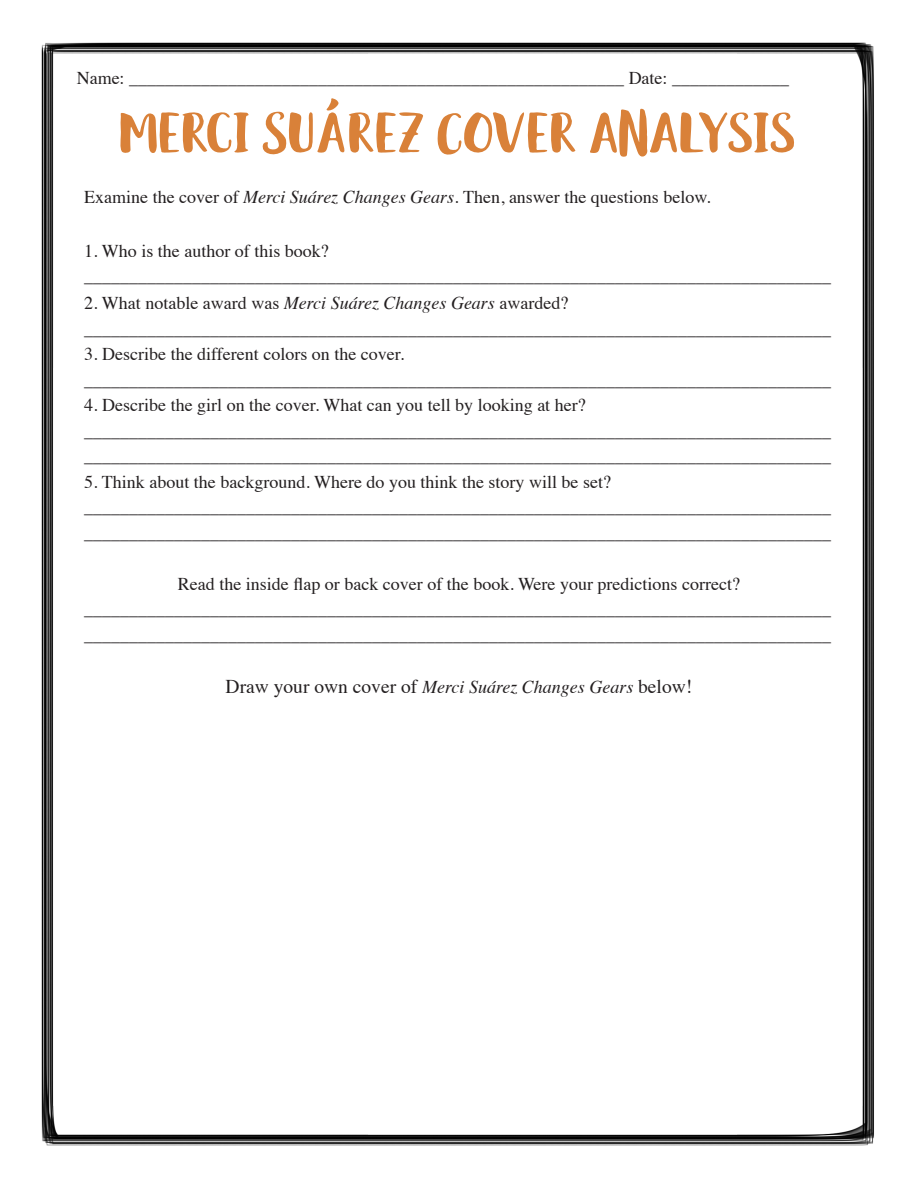
<style>
.page{position:relative;width:918px;height:1188px;background:#fff}
.page>*{position:absolute;margin:0;border:0;box-sizing:border-box;transform-origin:0 0}
.t1{font:60px "Black And White Display";color:#d98139}
.t2{font:19.5px "Times";color:#231f20}
.t3{font:18px "Times";color:#231f20}
.s1{font-style:italic}
.s2{font-style:italic;font-size:18px}
</style>
<div class="page">
<img style="left:41px;top:42px;width:833px;height:1104px">
<p class="t3" style="left:77px;top:61px;width:714px">Name: _______________________________________________________ Date: _____________</p>
<p class="t1" style="left:121px;top:96px;width:678px">MERCI SUÁREZ COVER ANALYSIS</p>
<p class="t3" style="left:84px;top:180px;width:628px">Examine the cover of <span class="s1">Merci Suárez Changes Gears</span>. Then, answer the questions below.</p>
<p class="t3" style="left:84px;top:234px;width:246px">1. Who is the author of this book?</p>
<p class="t3" style="left:84px;top:259px;width:749px">___________________________________________________________________________________</p>
<p class="t3" style="left:84px;top:286px;width:486px">2. What notable award was <span class="s1">Merci Suárez Changes Gears</span> awarded?</p>
<p class="t3" style="left:84px;top:312px;width:749px">___________________________________________________________________________________</p>
<p class="t3" style="left:84px;top:337px;width:322px">3. Describe the different colors on the cover.</p>
<p class="t3" style="left:84px;top:363px;width:749px">___________________________________________________________________________________</p>
<p class="t3" style="left:84px;top:388px;width:503px">4. Describe the girl on the cover. What can you tell by looking at her?</p>
<p class="t3" style="left:84px;top:414px;width:749px">___________________________________________________________________________________</p>
<p class="t3" style="left:84px;top:439px;width:749px">___________________________________________________________________________________</p>
<p class="t3" style="left:84px;top:465px;width:528px">5. Think about the background. Where do you think the story will be set?</p>
<p class="t3" style="left:84px;top:490px;width:749px">___________________________________________________________________________________</p>
<p class="t3" style="left:84px;top:516px;width:749px">___________________________________________________________________________________</p>
<p class="t3" style="left:178px;top:567px;width:564px">Read the inside flap or back cover of the book. Were your predictions correct?</p>
<p class="t3" style="left:84px;top:592px;width:749px">___________________________________________________________________________________</p>
<p class="t3" style="left:84px;top:618px;width:749px">___________________________________________________________________________________</p>
<p class="t2" style="left:226px;top:668px;width:468px">Draw your own cover of <span class="s2">Merci Suárez Changes Gears</span> below!</p>
</div>
